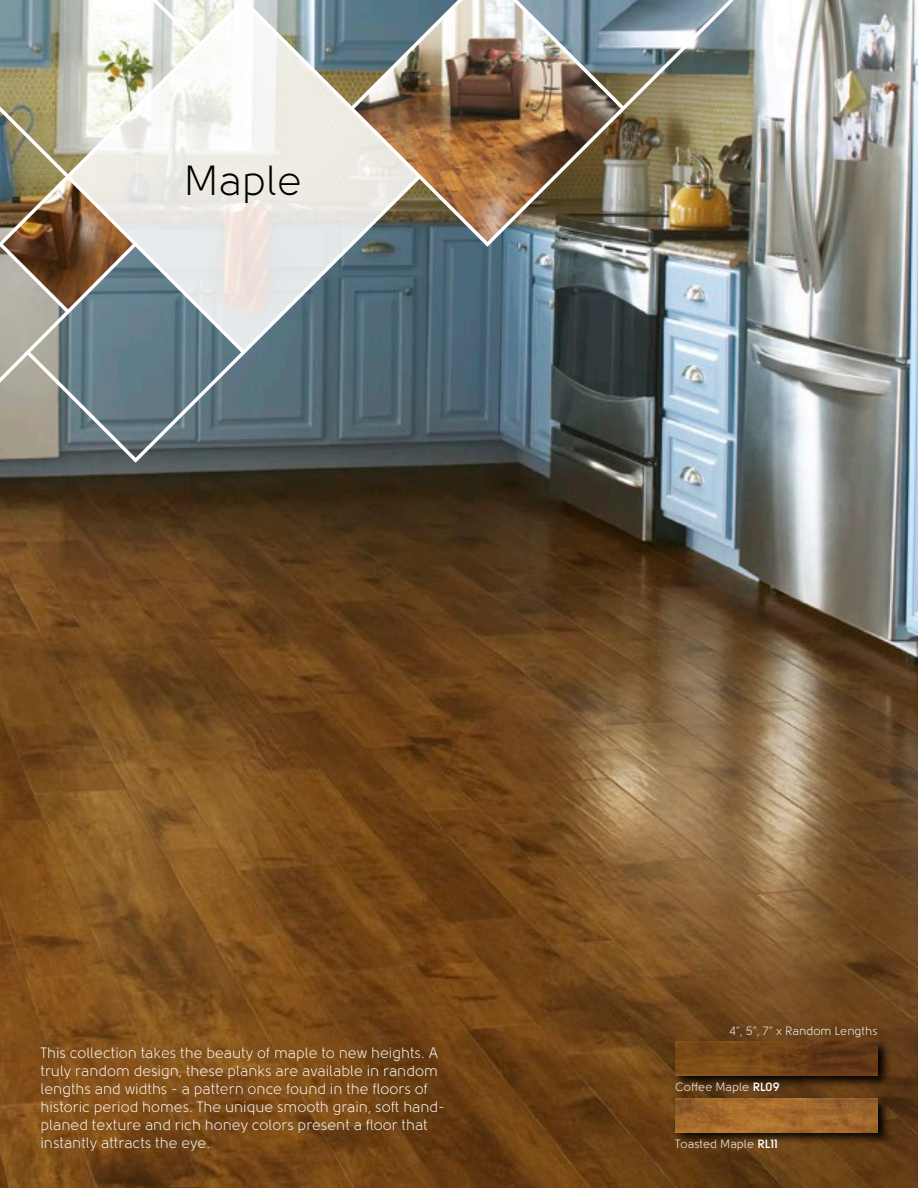
<style>
.page{position:relative;width:918px;height:1188px;background:#fff}
.page>*{position:absolute;margin:0;border:0;box-sizing:border-box;transform-origin:0 0}
.t1{font:42px "Solomon";color:#000}
.t2{font:15px/18px "Solomon";color:#fff}
.t3{font:12px "Solomon";color:#fff}
.s1{font-weight:700}
</style>
<div class="page">
<img style="left:0;top:0;width:918px;height:1188px">
<svg style="left:0;top:0;width:239px;height:177px"></svg>
<img style="left:239px;top:0;width:242px;height:249px">
<svg style="left:128px;top:0;width:75px;height:49px"></svg>
<img style="left:0;top:177px;width:130px;height:288px">
<img style="left:481px;top:0;width:299px;height:250px">
<img style="left:347px;top:0;width:282px;height:114px">
<svg style="left:130px;top:172px;width:294px;height:294px;background:#8e9ba0"></svg>
<svg style="left:672px;top:1038px;width:219px;height:50px;background:#472b10"></svg>
<img style="left:675px;top:1042px;width:203px;height:34px">
<svg style="left:672px;top:1095px;width:219px;height:50px;background:#4e3010"></svg>
<img style="left:675px;top:1098px;width:203px;height:34px">
<p class="t1" style="left:184px;top:158px;width:120px">Maple</p>
<p class="t2" style="left:40px;top:1043px;width:406px">This collection takes the beauty of maple to new heights. A truly random design, these planks are available in random lengths and widths - a pattern once found in the floors of historic period homes. The unique smooth grain, soft hand&shy;planed texture and rich honey colors present a floor that instantly attracts the eye.</p>
<p class="t3" style="left:729px;top:1024px;width:150px">4”, 5”, 7” x Random Lengths</p>
<p class="t3" style="left:675px;top:1080px;width:106px">Coffee Maple <span class="s1">RL09</span></p>
<p class="t3" style="left:675px;top:1137px;width:104px">Toasted Maple <span class="s1">RL11</span></p>
</div>
